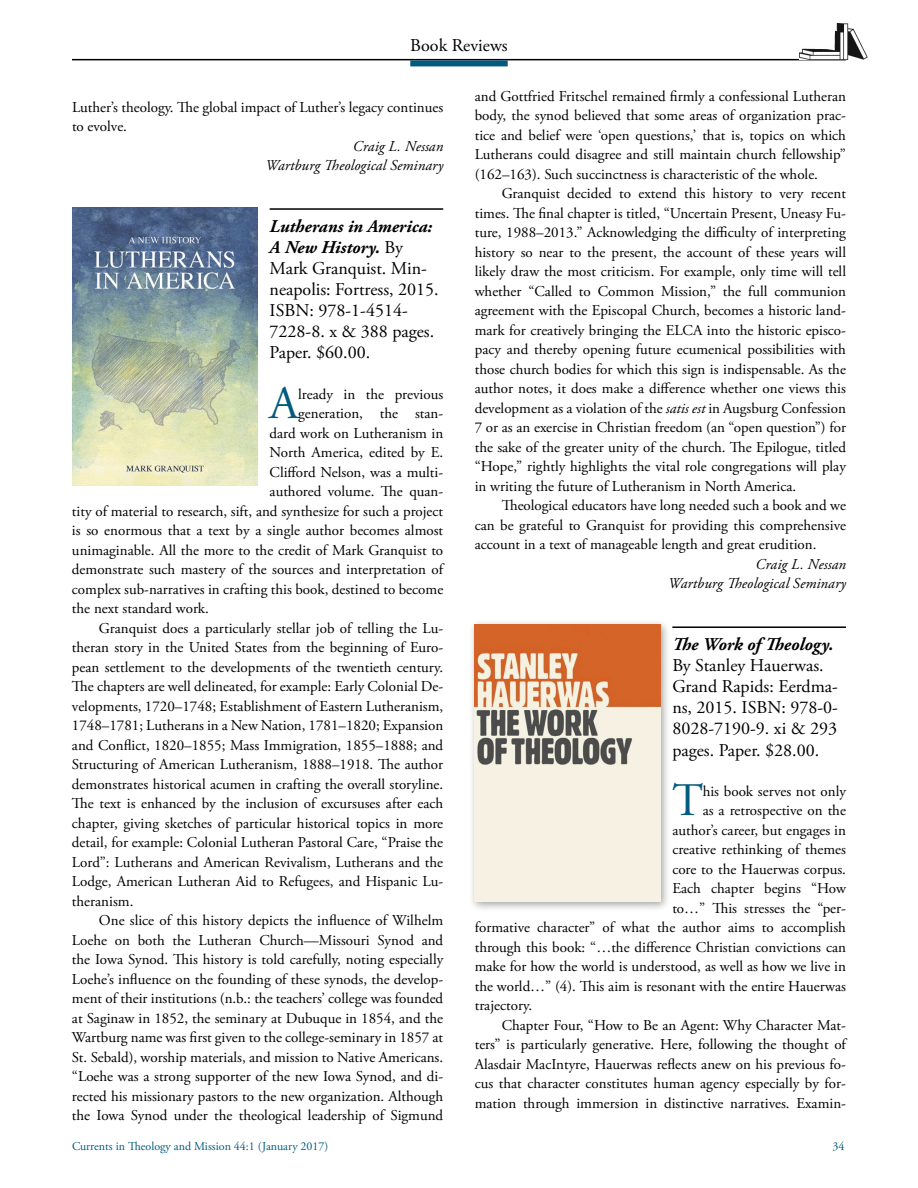
<style>
.page{position:relative;width:918px;height:1188px;background:#fff}
.page>*{position:absolute;margin:0;border:0;box-sizing:border-box;transform-origin:0 0}
.t1{font:46.65px "Adobe Garamond Pro";color:#025b7e}
.t2{font:18px/21px "Adobe Garamond Pro";color:#000}
.t3{font:italic 700 18px "Adobe Garamond Pro";color:#000}
.t4{font:15px/19.5px "Adobe Garamond Pro";color:#000;text-align:justify}
.t5{font:italic 15px/19.5px "Adobe Garamond Pro";letter-spacing:.01em;color:#000;text-align:right}
.t6{font:12px "Adobe Garamond Pro";color:#025b7e}
.s1{font-style:italic}
.s2{font-weight:700;font-style:italic}
</style>
<div class="page">
<hr style="left:72px;top:59px;width:774px;height:1px;background:#000">
<div style="left:410px;top:60px;width:98px;height:6px;background:#025b7e"></div>
<img style="left:799px;top:23px;width:68px;height:36px">
<hr style="left:672px;top:626px;width:174px;height:2px;background:#000">
<hr style="left:270px;top:208px;width:173px;height:2px;background:#000">
<div style="left:469px;top:619px;width:201px;height:293px;background:#000;opacity:.36"></div>
<img style="left:475px;top:625px;width:185px;height:277px">
<img style="left:72px;top:207px;width:186px;height:278px">
<p class="t2" style="left:410px;top:36px;width:99px">Book Reviews</p>
<p class="t4" style="left:475px;top:87px;width:373px">and Gottfried Fritschel remained firmly a confessional Lutheran body, the synod believed that some areas of organization prac&shy;tice and belief were ‘open questions,’ that is, topics on which Lutherans could disagree and still maintain church fellowship” (162–163). Such succinctness is characteristic of the whole.</p>
<p class="t4" style="left:475px;top:184px;width:373px;text-indent:27px">Granquist decided to extend this history to very recent times. The final chapter is titled, “Uncertain Present, Uneasy Fu&shy;ture, 1988–2013.” Acknowledging the difficulty of interpreting history so near to the present, the account of these years will likely draw the most criticism. For example, only time will tell whether “Called to Common Mission,” the full communion agreement with the Episcopal Church, becomes a historic land&shy;mark for creatively bringing the ELCA into the historic episco&shy;pacy and thereby opening future ecumenical possibilities with those church bodies for which this sign is indispensable. As the author notes, it does make a difference whether one views this development as a violation of the <span class="s1">satis est</span> in Augsburg Confession 7 or as an exercise in Christian freedom (an “open question”) for the sake of the greater unity of the church. The Epilogue, titled “Hope,” rightly highlights the vital role congregations will play in writing the future of Lutheranism in North America.</p>
<p class="t4" style="left:475px;top:496px;width:373px;text-indent:27px">Theological educators have long needed such a book and we can be grateful to Granquist for providing this comprehensive account in a text of manageable length and great erudition.</p>
<p class="t5" style="left:668px;top:555px;width:179px">Craig L. Nessan<br>Wartburg Theological Seminary</p>
<p class="t4" style="left:72px;top:98px;width:373px">Luther’s theology. The global impact of Luther’s legacy continues to evolve.</p>
<p class="t5" style="left:266px;top:137px;width:179px">Craig L. Nessan<br>Wartburg Theological Seminary</p>
<p class="t2" style="left:270px;top:217px;width:171px"><span class="s2">Lutherans in America:<br>A New History.</span> By<br>Mark Granquist. Min&shy;neapolis: Fortress, 2015.<br>ISBN: 978-1-4514-<br>7228-8. x &amp; 388 pages.<br>Paper. $60.00.</p>
<h1 class="t1" style="left:270px;top:375px;width:31px">A</h1>
<p class="t4" style="left:298px;top:385px;width:147px">lready in the previous</p>
<p class="t4" style="left:298px;top:404px;width:147px">generation, the stan-</p>
<p class="t4" style="left:270px;top:424px;width:175px">dard work on Lutheranism in</p>
<p class="t4" style="left:270px;top:443px;width:175px">North America, edited by E.</p>
<p class="t4" style="left:270px;top:463px;width:175px">Clifford Nelson, was a multi-</p>
<p class="t4" style="left:270px;top:482px;width:175px">authored volume. The quan-</p>
<p class="t4" style="left:72px;top:502px;width:373px">tity of material to research, sift, and synthesize for such a project</p>
<p class="t4" style="left:72px;top:521px;width:373px">is so enormous that a text by a single author becomes almost</p>
<p class="t4" style="left:72px;top:541px;width:373px">unimaginable. All the more to the credit of Mark Granquist to</p>
<p class="t4" style="left:72px;top:560px;width:373px">demonstrate such mastery of the sources and interpretation of</p>
<p class="t4" style="left:72px;top:580px;width:373px">complex sub-narratives in crafting this book, destined to become</p>
<p class="t4" style="left:72px;top:599px;width:138px">the next standard work.</p>
<p class="t4" style="left:99px;top:619px;width:346px">Granquist does a particularly stellar job of telling the Lu-</p>
<p class="t4" style="left:72px;top:638px;width:373px">theran story in the United States from the beginning of Euro-</p>
<p class="t4" style="left:72px;top:658px;width:373px">pean settlement to the developments of the twentieth century.</p>
<p class="t4" style="left:72px;top:677px;width:373px">The chapters are well delineated, for example: Early Colonial De-</p>
<p class="t4" style="left:72px;top:697px;width:373px">velopments, 1720–1748; Establishment of Eastern Lutheranism,</p>
<p class="t4" style="left:72px;top:716px;width:373px">1748–1781; Lutherans in a New Nation, 1781–1820; Expansion</p>
<p class="t4" style="left:72px;top:736px;width:373px">and Conflict, 1820–1855; Mass Immigration, 1855–1888; and</p>
<p class="t4" style="left:72px;top:755px;width:373px">Structuring of American Lutheranism, 1888–1918. The author</p>
<p class="t4" style="left:72px;top:775px;width:373px">demonstrates historical acumen in crafting the overall storyline.</p>
<p class="t4" style="left:72px;top:794px;width:373px">The text is enhanced by the inclusion of excursuses after each</p>
<p class="t4" style="left:72px;top:814px;width:373px">chapter, giving sketches of particular historical topics in more</p>
<p class="t4" style="left:72px;top:833px;width:373px">detail, for example: Colonial Lutheran Pastoral Care, “Praise the</p>
<p class="t4" style="left:72px;top:853px;width:373px">Lord”: Lutherans and American Revivalism, Lutherans and the</p>
<p class="t4" style="left:72px;top:872px;width:373px">Lodge, American Lutheran Aid to Refugees, and Hispanic Lu-</p>
<p class="t4" style="left:72px;top:892px;width:63px">theranism.</p>
<p class="t4" style="left:99px;top:911px;width:346px">One slice of this history depicts the influence of Wilhelm</p>
<p class="t4" style="left:72px;top:931px;width:373px">Loehe on both the Lutheran Church—Missouri Synod and</p>
<p class="t4" style="left:72px;top:950px;width:373px">the Iowa Synod. This history is told carefully, noting especially</p>
<p class="t4" style="left:72px;top:970px;width:373px">Loehe’s influence on the founding of these synods, the develop-</p>
<p class="t4" style="left:72px;top:989px;width:373px">ment of their institutions (n.b.: the teachers’ college was founded</p>
<p class="t4" style="left:72px;top:1009px;width:373px">at Saginaw in 1852, the seminary at Dubuque in 1854, and the</p>
<p class="t4" style="left:72px;top:1028px;width:373px">Wartburg name was first given to the college-seminary in 1857 at</p>
<p class="t4" style="left:72px;top:1048px;width:373px">St. Sebald), worship materials, and mission to Native Americans.</p>
<p class="t4" style="left:72px;top:1067px;width:373px">“Loehe was a strong supporter of the new Iowa Synod, and di-</p>
<p class="t4" style="left:72px;top:1087px;width:373px">rected his missionary pastors to the new organization. Although</p>
<p class="t4" style="left:72px;top:1106px;width:373px">the Iowa Synod under the theological leadership of Sigmund</p>
<p class="t3" style="left:672px;top:634px;width:163px">The Work of Theology.</p>
<p class="t2" style="left:672px;top:656px;width:167px">By Stanley Hauerwas.<br>Grand Rapids: Eerdma&shy;ns, 2015. ISBN: 978-0-<br>8028-7190-9. xi &amp; 293 pages. Paper. $28.00.</p>
<h1 class="t1" style="left:672px;top:773px;width:32px">T</h1>
<p class="t4" style="left:703px;top:782px;width:145px">his book serves not only</p>
<p class="t4" style="left:703px;top:802px;width:145px">as a retrospective on the</p>
<p class="t4" style="left:672px;top:821px;width:175px">author’s career, but engages in</p>
<p class="t4" style="left:672px;top:841px;width:175px">creative rethinking of themes</p>
<p class="t4" style="left:672px;top:860px;width:175px">core to the Hauerwas corpus.</p>
<p class="t4" style="left:672px;top:880px;width:175px">Each chapter begins “How</p>
<p class="t4" style="left:672px;top:899px;width:175px">to…” This stresses the “per-</p>
<p class="t4" style="left:475px;top:919px;width:373px">formative character” of what the author aims to accomplish</p>
<p class="t4" style="left:475px;top:938px;width:373px">through this book: “…the difference Christian convictions can</p>
<p class="t4" style="left:475px;top:958px;width:373px">make for how the world is understood, as well as how we live in</p>
<p class="t4" style="left:475px;top:977px;width:373px">the world…” (4). This aim is resonant with the entire Hauerwas</p>
<p class="t4" style="left:475px;top:997px;width:59px">trajectory.</p>
<p class="t4" style="left:502px;top:1016px;width:346px">Chapter Four, “How to Be an Agent: Why Character Mat-</p>
<p class="t4" style="left:475px;top:1036px;width:373px">ters” is particularly generative. Here, following the thought of</p>
<p class="t4" style="left:475px;top:1055px;width:373px">Alasdair MacIntyre, Hauerwas reflects anew on his previous fo-</p>
<p class="t4" style="left:475px;top:1075px;width:373px">cus that character constitutes human agency especially by for-</p>
<p class="t4" style="left:475px;top:1094px;width:373px">mation through immersion in distinctive narratives. Examin-</p>
<p class="t6" style="left:72px;top:1139px;width:258px">Currents in Theology and Mission 44:1 (January 2017)</p>
<p class="t6" style="left:832px;top:1139px;width:13px">34</p>
</div>
